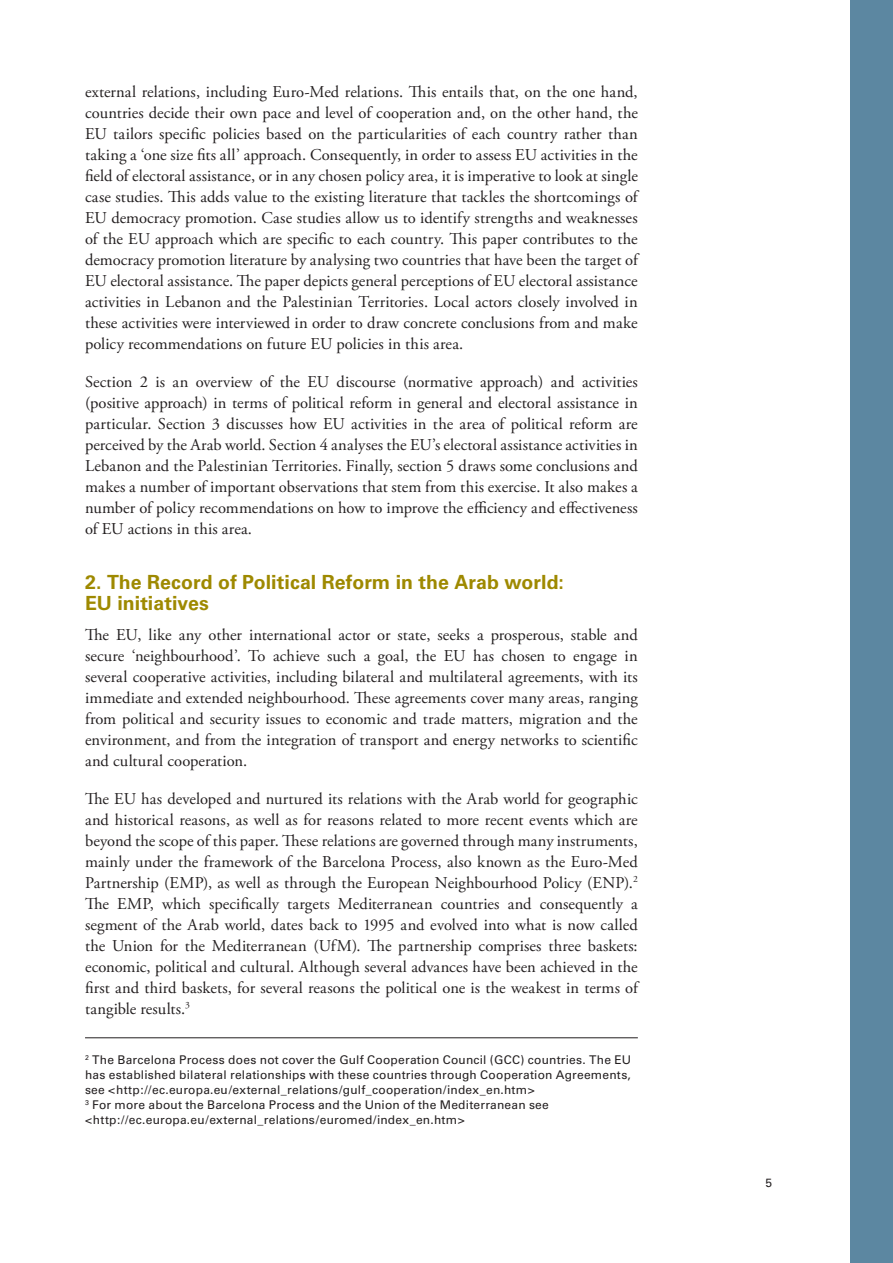
<style>
.page{position:relative;width:893px;height:1263px;background:#fff}
.page>*{position:absolute;margin:0;border:0;box-sizing:border-box;transform-origin:0 0}
.Underrubrik{font:700 19.5px/21px "Univers LT Std";letter-spacing:.005em;color:#9e8900}
.Brödtext{font:16.5px/21px "Adobe Garamond Pro";letter-spacing:.005em;color:#231f20;text-align:justify}
.Fotnot{font:12px/15px "Univers";letter-spacing:.015em;color:#231f20}
.t1{font:12px "Univers LT Std";color:#231f20}
</style>
<div class="page">
<div style="left:850px;top:0;width:43px;height:1263px;background:#5c87a1"></div>
<hr style="left:85px;top:1037px;width:553px;height:1px;background:#231f20">
<p class="Brödtext" style="left:85px;top:82px;width:554px">external relations, including Euro-Med relations. This entails that, on the one hand, countries decide their own pace and level of cooperation and, on the other hand, the EU tailors specific policies based on the particularities of each country rather than taking a ‘one size fits all’ approach. Consequently, in order to assess EU activities in the field of electoral assistance, or in any chosen policy area, it is imperative to look at single case studies. This adds value to the existing literature that tackles the shortcomings of EU democracy promotion. Case studies allow us to identify strengths and weaknesses of the EU approach which are specific to each country. This paper contributes to the democracy promotion literature by analysing two countries that have been the target of EU electoral assistance. The paper depicts general perceptions of EU electoral assistance activities in Lebanon and the Palestinian Territories. Local actors closely involved in these activities were interviewed in order to draw concrete conclusions from and make policy recommendations on future EU policies in this area.</p>
<p class="Brödtext" style="left:85px;top:372px;width:554px">Section 2 is an overview of the EU discourse (normative approach) and activities (positive approach) in terms of political reform in general and electoral assistance in particular. Section 3 discusses how EU activities in the area of political reform are perceived by the Arab world. Section 4 analyses the EU’s electoral assistance activities in Lebanon and the Palestinian Territories. Finally, section 5 draws some conclusions and makes a number of important observations that stem from this exercise. It also makes a number of policy recommendations on how to improve the efficiency and effectiveness of EU actions in this area.</p>
<p class="Underrubrik" style="left:85px;top:572px;width:480px">2. The Record of Political Reform in the Arab world:<br>EU initiatives</p>
<p class="Brödtext" style="left:85px;top:624px;width:554px">The EU, like any other international actor or state, seeks a prosperous, stable and secure ‘neighbourhood’. To achieve such a goal, the EU has chosen to engage in several cooperative activities, including bilateral and multilateral agreements, with its immediate and extended neighbourhood. These agreements cover many areas, ranging from political and security issues to economic and trade matters, migration and the environment, and from the integration of transport and energy networks to scientific and cultural cooperation.</p>
<p class="Brödtext" style="left:85px;top:788px;width:554px">The EU has developed and nurtured its relations with the Arab world for geographic and historical reasons, as well as for reasons related to more recent events which are beyond the scope of this paper. These relations are governed through many instruments, mainly under the framework of the Barcelona Process, also known as the Euro-Med Partnership (EMP), as well as through the European Neighbourhood Policy (ENP).<sup>2<br></sup>The EMP, which specifically targets Mediterranean countries and consequently a segment of the Arab world, dates back to 1995 and evolved into what is now called the Union for the Mediterranean (UfM). The partnership comprises three baskets: economic, political and cultural. Although several advances have been achieved in the first and third baskets, for several reasons the political one is the weakest in terms of tangible results.<sup>3</sup></p>
<p class="Fotnot" style="left:85px;top:1052px;width:547px"><sup>2</sup> The Barcelona Process does not cover the Gulf Cooperation Council (GCC) countries. The EU has established bilateral relationships with these countries through Cooperation Agreements, see &lt;http://ec.europa.eu/external_relations/gulf_cooperation/index_en.htm&gt;<br><sup>3</sup> For more about the Barcelona Process and the Union of the Mediterranean see &lt;http://ec.europa.eu/external_relations/euromed/index_en.htm&gt;</p>
<p class="t1" style="left:765px;top:1175px;width:8px">5</p>
</div>
